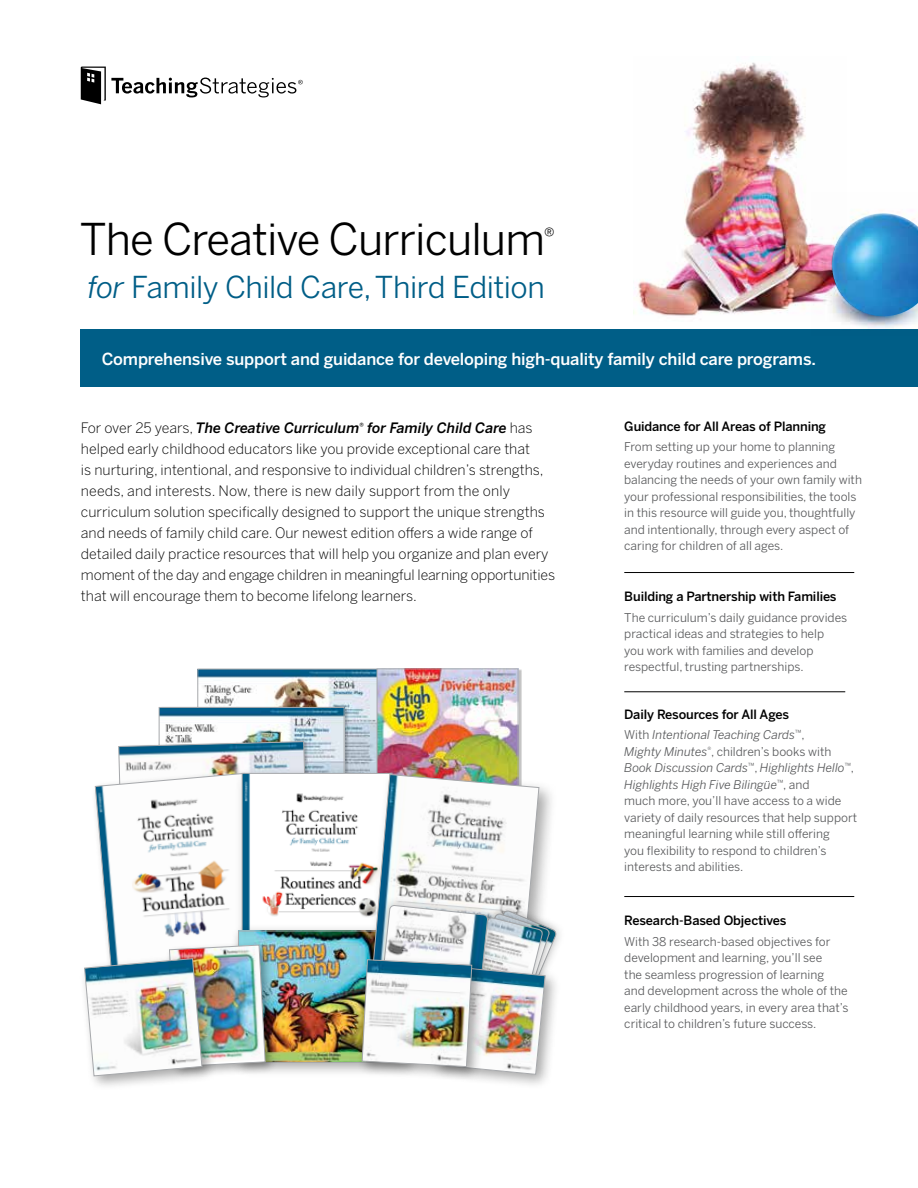
<style>
.page{position:relative;width:918px;height:1188px;background:#fff}
.page>*{position:absolute;margin:0;border:0;box-sizing:border-box;transform-origin:0 0}
.t1{font:43.5px "Benton Sans";letter-spacing:-.02em;color:#000}
.t2{font:30px "Benton Sans";letter-spacing:-.015em;color:#005e87}
.t3{font:19.2px "Benton Sans";color:#000}
.t4{font:500 16.5px "Benton Sans";letter-spacing:-.01em;color:#fff}
.t5{font:300 14.25px/21px "Benton Sans";color:#000}
.t6{font:500 12.75px "Benton Sans";letter-spacing:-.01em;color:#000}
.t7{font:12px/16.5px "Benton Sans";color:#58595b}
.s1{font-style:italic}
.s2{font-weight:500;font-style:italic}
</style>
<div class="page">
<hr style="left:624px;top:572px;width:230px;height:1px;background:#000">
<hr style="left:624px;top:691px;width:221px;height:1px;background:#000">
<hr style="left:624px;top:896px;width:230px;height:1px;background:#000">
<div style="left:81px;top:329px;width:837px;height:58px;background:#005e87"></div>
<svg style="left:81px;top:67px;width:222px;height:37px"></svg>
<img style="left:200px;top:671px;width:177px;height:95px">
<img style="left:379px;top:671px;width:137px;height:97px">
<div style="left:377px;top:669px;width:141px;height:186px;border:1px solid #a7a9ac"></div>
<img style="left:161px;top:709px;width:181px;height:57px">
<img style="left:118px;top:741px;width:194px;height:28px">
<div style="left:235px;top:766px;width:176px;height:213px;background:#000;opacity:.35"></div>
<img style="left:266px;top:775px;width:96px;height:149px">
<div style="left:231px;top:924px;width:190px;height:154px;background:#000;opacity:.35"></div>
<img style="left:266px;top:933px;width:96px;height:128px">
<div style="left:165px;top:940px;width:113px;height:139px;background:#000;opacity:.35"></div>
<div style="left:79px;top:953px;width:138px;height:138px;background:#000;opacity:.35"></div>
<img style="left:84px;top:773px;width:182px;height:303px">
<div style="left:367px;top:768px;width:190px;height:224px;background:#000;opacity:.35"></div>
<div style="left:429px;top:960px;width:132px;height:130px;background:#000;opacity:.35"></div>
<div style="left:357px;top:954px;width:129px;height:127px;background:#000;opacity:.35"></div>
<img style="left:362px;top:774px;width:195px;height:301px">
<img style="left:634px;top:62px;width:178px;height:255px">
<img style="left:812px;top:212px;width:106px;height:116px">
<img style="left:832px;top:213px;width:86px;height:103px">
<h1 class="t1" style="left:80px;top:213px;width:467px">The Creative Curriculum</h1>
<h3 class="t3" style="left:544px;top:223px;width:12px">®</h3>
<h2 class="t2" style="left:87px;top:270px;width:459px"><span class="s1">for</span> Family Child Care,Third Edition</h2>
<h3 class="t4" style="left:102px;top:349px;width:716px">Comprehensive support and guidance for developing high-quality family child care programs.</h3>
<p class="t5" style="left:81px;top:417px;width:476px">For over 25 years, <span class="s2">The Creative Curriculum</span><sup>®</sup> <span class="s2">for Family Child Care</span> has helped early childhood educators like you provide exceptional care that<br>is nurturing, intentional, and responsive to individual children’s strengths, needs, and interests. Now, there is new daily support from the only curriculum solution specifically designed to support the unique strengths and needs of family child care. Our newest edition offers a wide range of detailed daily practice resources that will help you organize and plan every moment of the day and engage children in meaningful learning opportunities that will encourage them to become lifelong learners.</p>
<p class="t6" style="left:624px;top:419px;width:203px">Guidance for All Areas of Planning</p>
<p class="t7" style="left:624px;top:439px;width:239px">From setting up your home to planning everyday routines and experiences and balancing the needs of your own family with your professional responsibilities, the tools in this resource will guide you, thoughtfully and intentionally, through every aspect of caring for children of all ages.</p>
<p class="t6" style="left:624px;top:589px;width:214px">Building a Partnership with Families</p>
<p class="t7" style="left:624px;top:609px;width:224px">The curriculum’s daily guidance provides practical ideas and strategies to help<br>you work with families and develop respectful, trusting partnerships.</p>
<p class="t6" style="left:624px;top:707px;width:166px">Daily Resources for All Ages</p>
<p class="t7" style="left:624px;top:727px;width:234px">With <span class="s1">Intentional Teaching Cards</span><sup>™</sup>,<br><span class="s1">Mighty Minutes</span><sup>®</sup>, children’s books with <span class="s1">Book Discussion Cards</span><sup>™</sup>, <span class="s1">Highlights Hello</span><sup>™</sup>, <span class="s1">Highlights High Five Bilingüe</span><sup>™</sup>, and<br>much more, you’ll have access to a wide variety of daily resources that help support meaningful learning while still offering<br>you flexibility to respond to children’s interests and abilities.</p>
<p class="t6" style="left:624px;top:913px;width:164px">Research-Based Objectives</p>
<p class="t7" style="left:624px;top:933px;width:226px">With 38 research-based objectives for development and learning, you’ll see<br>the seamless progression of learning<br>and development across the whole of the early childhood years, in every area that’s critical to children’s future success.</p>
</div>
